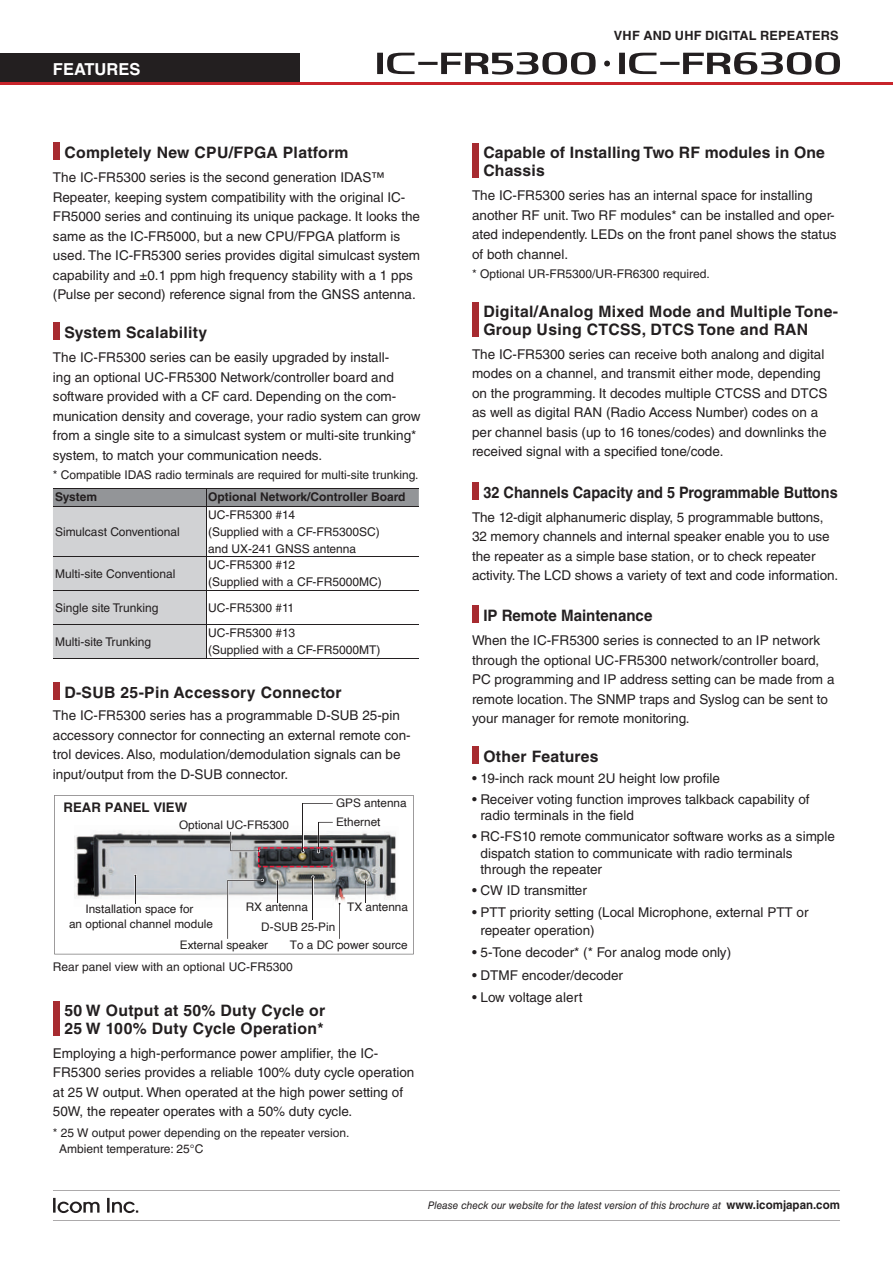
<style>
.page{position:relative;width:893px;height:1263px;background:#fff}
.page>*{position:absolute;margin:0;border:0;box-sizing:border-box;transform-origin:0 0}
.t1{font:700 16.5px "Helvetica LT Std";color:#fff}
.t2{font:700 15.75px/18px "Helvetica LT Std";letter-spacing:.02em;color:#231f20}
.t3{font:700 15.75px "Helvetica LT Std";color:#231f20;scale:.92 1}
.t4{font:700 15.75px "Helvetica LT Std";color:#231f20;scale:.96 1}
.t5{font:13.5px/19.5px "Helvetica LT Std";color:#231f20}
.t6{font:700 13.2px "Helvetica LT Std";color:#231f20}
.t7{font:700 12.75px "Helvetica LT Std";letter-spacing:.015em;color:#231f20}
.t8{font:12px/17px "Helvetica LT Std";color:#231f20}
.t9{font:700 12px "Helvetica LT Std";color:#231f20}
.t10{font:11.85px/17.7px "Helvetica";color:#231f20}
.t11{font:italic 10.5px "Helvetica LT Std";color:#231f20;scale:.96 1}
.s1{font-weight:700;font-style:normal;font-size:12px}
</style>
<div class="page">
<hr style="left:53px;top:1190px;width:787px;height:1px;background:#231f20">
<hr style="left:53px;top:1220px;width:787px;height:1px;background:#231f20">
<svg style="left:53px;top:1198px;width:46px;height:15px"></svg>
<svg style="left:107px;top:1198px;width:31px;height:15px"></svg>
<div style="left:53px;top:143px;width:6px;height:17px;background:#a72b30"></div>
<div style="left:53px;top:323px;width:6px;height:17px;background:#a72b30"></div>
<svg style="left:53px;top:488px;width:366px;height:171px"></svg>
<hr style="left:53px;top:507px;width:366px;height:1px;background:#231f20">
<hr style="left:206px;top:507px;width:1px;height:50px;background:#231f20">
<hr style="left:53px;top:557px;width:366px;height:1px;background:#231f20">
<hr style="left:206px;top:557px;width:1px;height:34px;background:#231f20">
<hr style="left:53px;top:591px;width:366px;height:1px;background:#231f20">
<hr style="left:206px;top:591px;width:1px;height:34px;background:#231f20">
<hr style="left:53px;top:625px;width:366px;height:1px;background:#231f20">
<hr style="left:206px;top:625px;width:1px;height:33px;background:#231f20">
<div style="left:53px;top:682px;width:6px;height:17px;background:#a72b30"></div>
<div style="left:53px;top:1001px;width:6px;height:34px;background:#a72b30"></div>
<div style="left:472px;top:143px;width:6px;height:35px;background:#a72b30"></div>
<div style="left:472px;top:302px;width:6px;height:35px;background:#a72b30"></div>
<div style="left:472px;top:482px;width:6px;height:17px;background:#a72b30"></div>
<div style="left:472px;top:606px;width:6px;height:17px;background:#a72b30"></div>
<div style="left:472px;top:747px;width:6px;height:17px;background:#a72b30"></div>
<svg style="left:54px;top:795px;width:359px;height:159px"></svg>
<svg style="left:334px;top:897px;width:13px;height:12px"></svg>
<hr style="left:339px;top:904px;width:1px;height:35px;background:#231f20">
<svg style="left:230px;top:822px;width:103px;height:45px"></svg>
<div style="left:0;top:54px;width:300px;height:29px;background:#231f20"></div>
<hr style="left:0;top:82px;width:892px;height:3px;background:#c8242b">
<svg style="left:604px;top:61px;width:6px;height:5px"></svg>
<div style="left:377px;top:53px;width:6px;height:21px;background:#231f20"></div>
<svg style="left:387px;top:53px;width:27px;height:21px"></svg>
<hr style="left:418px;top:62px;width:19px;height:3px;background:#231f20">
<svg style="left:441px;top:52px;width:154px;height:23px"></svg>
<div style="left:619px;top:53px;width:6px;height:21px;background:#231f20"></div>
<svg style="left:629px;top:53px;width:27px;height:21px"></svg>
<hr style="left:660px;top:62px;width:19px;height:3px;background:#231f20">
<svg style="left:683px;top:52px;width:157px;height:23px"></svg>
<p class="t1" style="left:53px;top:63px;width:89px">FEATURES</p>
<p class="t2" style="left:64px;top:145px;width:285px">Completely New CPU/FPGA Platform</p>
<p class="t5" style="left:53px;top:169px;width:369px">The IC-FR5300 series is the second generation IDAS™ Repeater, keeping system compatibility with the original IC-FR5000 series and continuing its unique package. It looks the same as the IC-FR5000, but a new CPU/FPGA platform is used. The IC-FR5300 series provides digital simulcast system capability and ±0.1 ppm high frequency stability with a 1 pps (Pulse per second) reference signal from the GNSS antenna.</p>
<p class="t2" style="left:64px;top:325px;width:144px">System Scalability</p>
<p class="t5" style="left:53px;top:349px;width:369px">The IC-FR5300 series can be easily upgraded by install-<br>ing an optional UC-FR5300 Network/controller board and software provided with a CF card. Depending on the com&shy;munication density and coverage, your radio system can grow from a single site to a simulcast system or multi-site trunking* system, to match your communication needs.</p>
<p class="t8" style="left:53px;top:467px;width:367px">* Compatible IDAS radio terminals are required for multi-site trunking.</p>
<p class="t9" style="left:55px;top:492px;width:43px">System</p>
<p class="t9" style="left:208px;top:492px;width:199px">Optional Network/Controller Board</p>
<p class="t8" style="left:55px;top:524px;width:126px">Simulcast Conventional</p>
<p class="t8" style="left:208px;top:507px;width:173px">UC-FR5300 #14<br>(Supplied with a CF-FR5300SC) and UX-241 GNSS antenna</p>
<p class="t8" style="left:55px;top:566px;width:122px">Multi-site Conventional</p>
<p class="t8" style="left:208px;top:558px;width:175px">UC-FR5300 #12<br>(Supplied with a CF-FR5000MC)</p>
<p class="t8" style="left:55px;top:600px;width:105px">Single site Trunking</p>
<p class="t8" style="left:208px;top:600px;width:87px">UC-FR5300 #11</p>
<p class="t8" style="left:55px;top:634px;width:97px">Multi-site Trunking</p>
<p class="t8" style="left:208px;top:626px;width:174px">UC-FR5300 #13<br>(Supplied with a CF-FR5000MT)</p>
<p class="t2" style="left:64px;top:684px;width:279px">D-SUB 25-Pin Accessory Connector</p>
<p class="t5" style="left:53px;top:707px;width:359px">The IC-FR5300 series has a programmable D-SUB 25-pin accessory connector for connecting an external remote con&shy;trol devices. Also, modulation/demodulation signals can be input/output from the D-SUB connector.</p>
<p class="t6" style="left:63px;top:802px;width:125px">REAR PANEL VIEW</p>
<p class="t10" style="left:179px;top:817px;width:111px">Optional UC-FR5300</p>
<p class="t10" style="left:336px;top:795px;width:72px;line-height:19px">GPS antenna<br>Ethernet</p>
<p class="t10" style="left:85px;top:901px;width:109px">Installation space for</p>
<p class="t10" style="left:246px;top:899px;width:64px">RX antenna</p>
<p class="t10" style="left:69px;top:915px;width:145px">an optional channel module</p>
<p class="t10" style="left:347px;top:899px;width:62px">TX antenna</p>
<p class="t10" style="left:180px;top:919px;width:157px;text-indent:81px">D-SUB 25-Pin<br>External speaker</p>
<p class="t10" style="left:290px;top:937px;width:119px">To a DC power source</p>
<p class="t8" style="left:53px;top:959px;width:241px">Rear panel view with an optional UC-FR5300</p>
<p class="t2" style="left:64px;top:1003px;width:262px">50 W Output at 50% Duty Cycle or<br>25 W 100% Duty Cycle Operation*</p>
<p class="t5" style="left:53px;top:1044px;width:363px">Employing a high-performance power amplifier, the IC-FR5300 series provides a reliable 100% duty cycle operation at 25 W output. When operated at the high power setting of 50W, the repeater operates with a 50% duty cycle.</p>
<p class="t8" style="left:59px;top:1125px;width:292px;line-height:16.5px;text-indent:-6px">* 25 W output power depending on the repeater version.<br>Ambient temperature: 25°C</p>
<p class="t7" style="left:614px;top:30px;width:226px">VHF AND UHF DIGITAL REPEATERS</p>
<p class="t2" style="left:483px;top:145px;width:343px">Capable of Installing Two RF modules in One<br>Chassis</p>
<p class="t5" style="left:472px;top:187px;width:366px">The IC-FR5300 series has an internal space for installing another RF unit. Two RF modules* can be installed and oper&shy;ated independently. LEDs on the front panel shows the status of both channel.</p>
<p class="t8" style="left:472px;top:266px;width:239px">* Optional UR-FR5300/UR-FR6300 required.</p>
<p class="t2" style="left:483px;top:304px;width:356px">Digital/Analog Mixed Mode and Multiple Tone-<br>Group Using CTCSS, DTCS Tone and RAN</p>
<p class="t5" style="left:472px;top:346px;width:357px">The IC-FR5300 series can receive both analong and digital modes on a channel, and transmit either mode, depending on the programming. It decodes multiple CTCSS and DTCS as well as digital RAN (Radio Access Number) codes on a per channel basis (up to 16 tones/codes) and downlinks the received signal with a specified tone/code.</p>
<p class="t3" style="left:483px;top:486px;width:386px">32 Channels Capacity and 5 Programmable Buttons</p>
<p class="t5" style="left:472px;top:508px;width:368px">The 12-digit alphanumeric display, 5 programmable buttons, 32 memory channels and internal speaker enable you to use the repeater as a simple base station, or to check repeater activity. The LCD shows a variety of text and code information.</p>
<p class="t4" style="left:483px;top:610px;width:178px">IP Remote Maintenance</p>
<p class="t5" style="left:472px;top:632px;width:364px">When the IC-FR5300 series is connected to an IP network through the optional UC-FR5300 network/controller board, PC programming and IP address setting can be made from a remote location. The SNMP traps and Syslog can be sent to your manager for remote monitoring.</p>
<p class="t2" style="left:483px;top:749px;width:117px">Other Features</p>
<p class="t5" style="left:472px;top:770px;width:249px">• 19-inch rack mount 2U height low profile</p>
<p class="t5" style="left:480px;top:792px;width:330px;line-height:16.5px;text-indent:-8px">• Receiver voting function improves talkback capability of radio terminals in the field</p>
<p class="t5" style="left:480px;top:829px;width:356px;line-height:16.5px;text-indent:-8px">• RC-FS10 remote communicator software works as a simple dispatch station to communicate with radio terminals through the repeater</p>
<p class="t5" style="left:472px;top:882px;width:116px">• CW ID transmitter</p>
<p class="t5" style="left:480px;top:905px;width:329px;line-height:18px;text-indent:-8px">• PTT priority setting (Local Microphone, external PTT or repeater operation)</p>
<p class="t5" style="left:472px;top:944px;width:261px">• 5-Tone decoder* (* For analog mode only)</p>
<p class="t5" style="left:472px;top:966px;width:153px">• DTMF encoder/decoder</p>
<p class="t5" style="left:472px;top:989px;width:112px">• Low voltage alert</p>
<p class="t11" style="left:427px;top:1201px;width:431px">Please check our website for the latest version of this brochure at <span class="s1">www.icomjapan.com</span></p>
</div>
